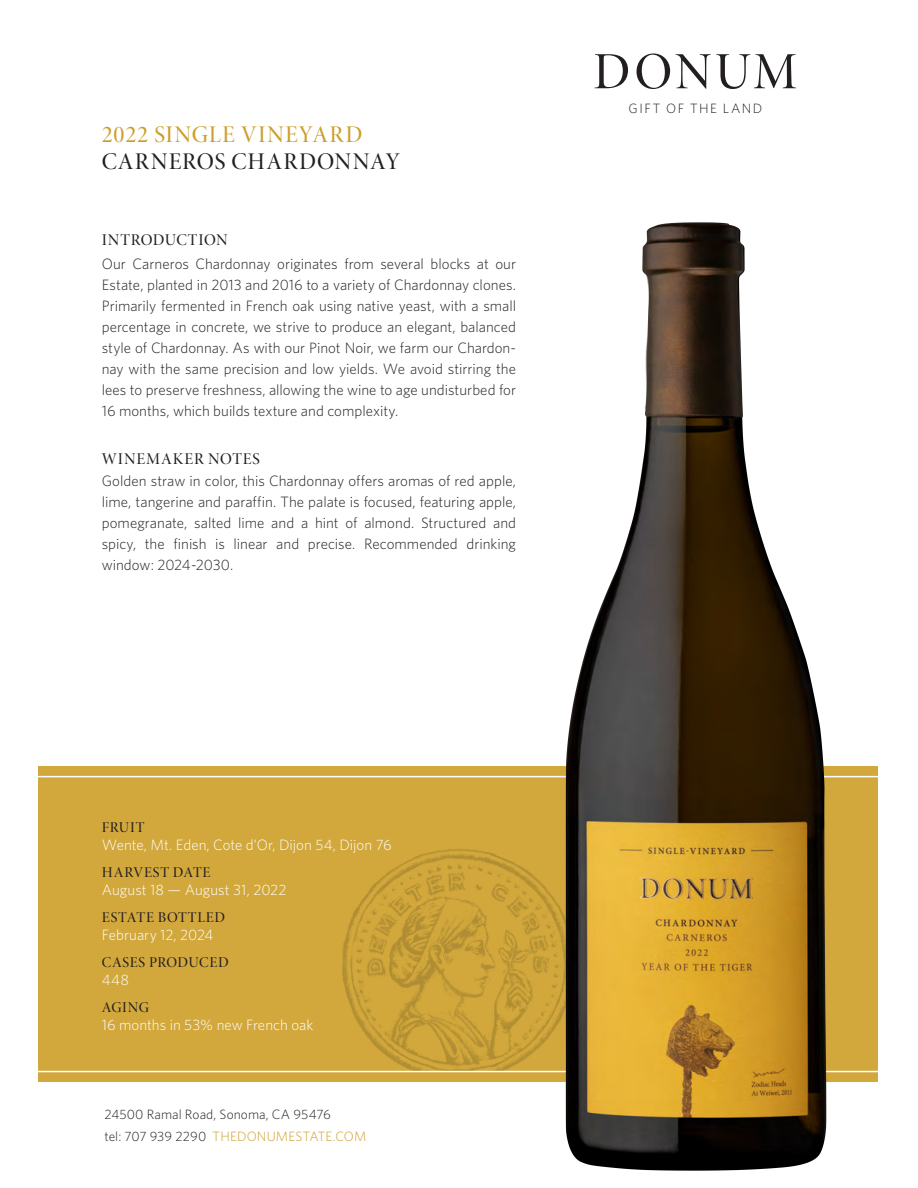
<style>
.page{position:relative;width:918px;height:1188px;background:#fff}
.page>*{position:absolute;margin:0;border:0;box-sizing:border-box;transform-origin:0 0}
.t1{font:24px "Minion Pro Medium Disp";letter-spacing:.04em;color:#cc9e2a}
.t2{font:24px "Minion Pro Medium Disp";letter-spacing:.04em;color:#231f20}
.t3{font:16.5px "Minion Pro Medium Disp";letter-spacing:.05em;color:#231f20}
.t4{font:16.5px "Minion Pro Medium Disp";letter-spacing:.025em;color:#231f20}
.t5{font:300 15px/21px "Whitney";color:#231f20;text-align:justify}
.t6{font:300 15px "Whitney";color:#fff}
.t7{font:15px "Minion Pro Medium Disp";letter-spacing:.045em;color:#231f20}
.t8{font:300 13.5px/22.5px "Whitney";letter-spacing:.01em;color:#231f20}
.t9{font:300 13.5px "Whitney";letter-spacing:.115em;color:#231f20}
.s1{color:#cc9e2a}
</style>
<div class="page">
<div style="left:38px;top:767px;width:839px;height:315px;background:#d2a83c"></div>
<img style="left:337px;top:849px;width:134px;height:222px">
<hr style="left:36px;top:776px;width:844px;height:1px;background:#fff">
<hr style="left:34px;top:1071px;width:846px;height:1px;background:#fff">
<svg style="left:595px;top:54px;width:33px;height:34px"></svg>
<svg style="left:676px;top:54px;width:120px;height:35px"></svg>
<svg style="left:637px;top:54px;width:33px;height:35px"></svg>
<img style="left:471px;top:222px;width:407px;height:949px">
<h1 class="t1" style="left:102px;top:119px;width:262px">2022 SINGLE VINEYARD</h1>
<h1 class="t2" style="left:102px;top:146px;width:299px">CARNEROS CHARDONNAY</h1>
<p class="t4" style="left:102px;top:229px;width:128px">INTRODUCTION</p>
<p class="t5" style="left:102px;top:252px;width:416px">Our Carneros Chardonnay originates from several blocks at our Estate, planted in 2013 and 2016 to a variety of Chardonnay clones.<br>Primarily fermented in French oak using native yeast, with a small percentage in concrete, we strive to produce an elegant, balanced style of Chardonnay. As with our Pinot Noir, we farm our Chardon&shy;nay with the same precision and low yields. We avoid stirring the lees to preserve freshness, allowing the wine to age undisturbed for 16 months, which builds texture and complexity.</p>
<p class="t3" style="left:102px;top:448px;width:160px">WINEMAKER NOTES</p>
<p class="t5" style="left:102px;top:470px;width:416px">Golden straw in color, this Chardonnay offers aromas of red apple, lime, tangerine and paraffin. The palate is focused, featuring apple, pomegranate, salted lime and a hint of almond. Structured and spicy, the finish is linear and precise. Recommended drinking window: 2024-2030.</p>
<p class="t7" style="left:102px;top:818px;width:44px">FRUIT</p>
<p class="t6" style="left:102px;top:835px;width:291px">Wente, Mt. Eden, Cote d’Or, Dijon 54, Dijon 76</p>
<p class="t7" style="left:102px;top:863px;width:110px">HARVEST DATE</p>
<p class="t6" style="left:102px;top:880px;width:186px">August 18 — August 31, 2022</p>
<p class="t7" style="left:102px;top:908px;width:125px">ESTATE BOTTLED</p>
<p class="t6" style="left:102px;top:925px;width:113px">February 12, 2024</p>
<p class="t7" style="left:102px;top:953px;width:128px">CASES PRODUCED</p>
<p class="t6" style="left:102px;top:970px;width:29px">448</p>
<p class="t7" style="left:102px;top:998px;width:49px">AGING</p>
<p class="t6" style="left:102px;top:1015px;width:213px">16 months in 53% new French oak</p>
<p class="t8" style="left:104px;top:1102px;width:263px">24500 Ramal Road, Sonoma, CA 95476<br>tel: 707 939 2290 <span class="s1">THEDONUMESTATE.COM</span></p>
<p class="t9" style="left:629px;top:100px;width:135px">GIFT OF THE LAND</p>
</div>
